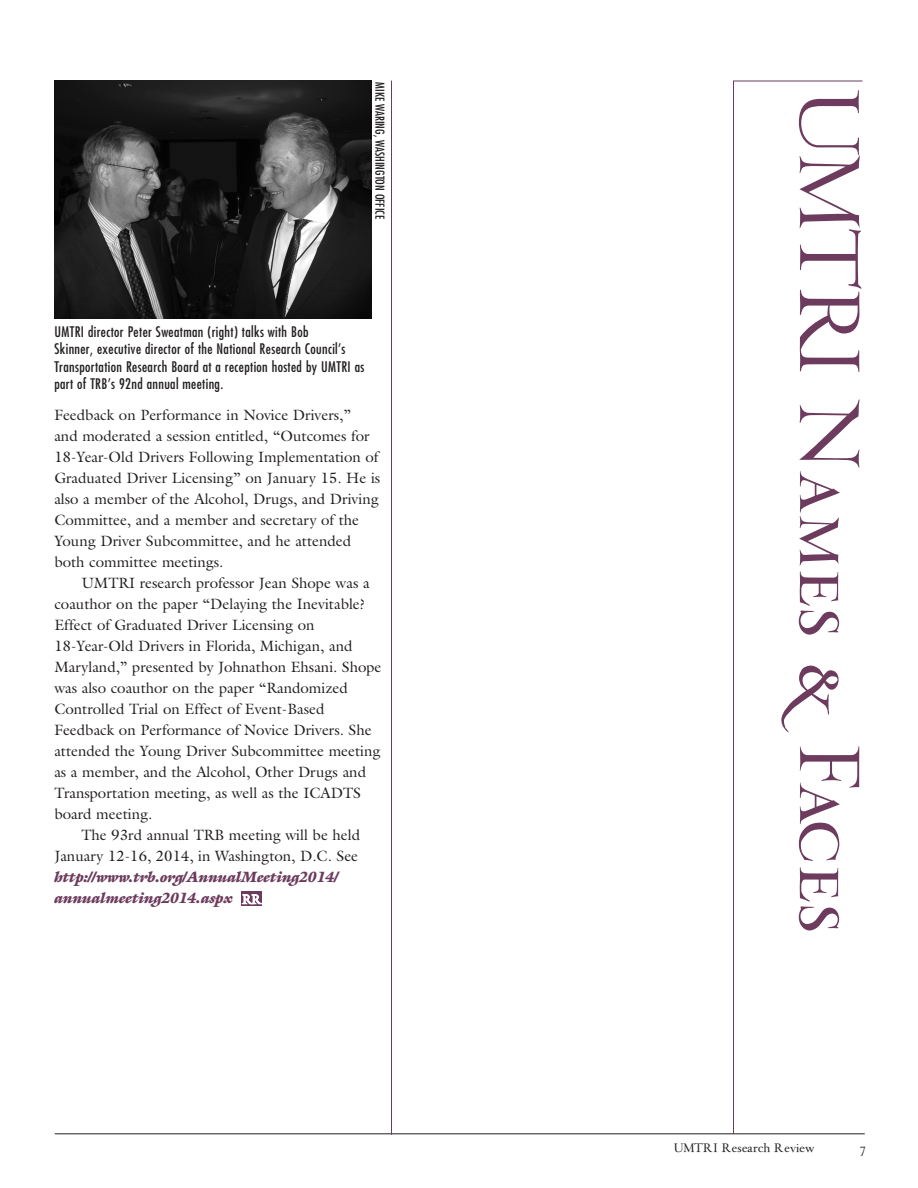
<style>
.page{position:relative;width:918px;height:1188px;background:#fff}
.page>*{position:absolute;margin:0;border:0;box-sizing:border-box;transform-origin:0 0}
.t1{font:94.5px "Cheneau Small Caps";letter-spacing:-.005em;color:#6c3b5d}
.t2{font:15px/21px "Galliard";color:#231f20}
.t3{font:italic 900 15px/21px "Galliard";color:#6c3b5d}
.t4{font:14.25px/17.2px "Fuji NO";letter-spacing:.025em;color:#231f20}
.t5{font:13.5px "Cheneau Philosophie";color:#231f20}
.t6{font:12px "Fuji NO";color:#231f20}
</style>
<div class="page">
<hr style="left:55px;top:1133px;width:810px;height:1px;background:#231f20">
<svg style="left:733px;top:80px;width:130px;height:1055px"></svg>
<hr style="left:391px;top:81px;width:1px;height:1054px;background:#6c3b5d">
<div style="left:241px;top:891px;width:21px;height:15px;background:#6c3b5d"></div>
<svg style="left:241px;top:894px;width:21px;height:11px"></svg>
<img style="left:54px;top:81px;width:318px;height:238px">
<p class="t6" style="left:387px;top:82px;width:138px;rotate:90deg">Mike Waring, Washington Office</p>
<p class="t4" style="left:54px;top:323px;width:312px">UMTRI director Peter Sweatman (right) talks with Bob<br>Skinner, executive director of the National Research Council’s Transportation Research Board at a reception hosted by UMTRI as part of TRB’s 92nd annual meeting.</p>
<p class="t2" style="left:54px;top:404px;width:327px">Feedback on Performance in Novice Drivers,”<br>and moderated a session entitled, “Outcomes for 18-Year-Old Drivers Following Implementation of Graduated Driver Licensing” on January 15. He is also a member of the Alcohol, Drugs, and Driving Committee, and a member and secretary of the Young Driver Subcommittee, and he attended both committee meetings.</p>
<p class="t2" style="left:54px;top:572px;width:329px;text-indent:27px">UMTRI research professor Jean Shope was a coauthor on the paper “Delaying the Inevitable?<br>Effect of Graduated Driver Licensing on 18-Year-Old Drivers in Florida, Michigan, and Maryland,” presented by Johnathon Ehsani. Shope was also coauthor on the paper “Randomized Controlled Trial on Effect of Event-Based Feedback on Performance of Novice Drivers. She attended the Young Driver Subcommittee meeting as a member, and the Alcohol, Other Drugs and Transportation meeting, as well as the ICADTS board meeting.</p>
<p class="t2" style="left:54px;top:824px;width:307px;text-align:right">The 93rd annual TRB meeting will be held<br>January 12-16, 2014, in Washington, D.C. See</p>
<p class="t3" style="left:54px;top:867px;width:286px">http://www.trb.org/AnnualMeeting2014/ annualmeeting2014.aspx</p>
<h1 class="t1" style="left:874px;top:88px;width:845px;rotate:90deg">UMTRI Names &amp; Faces</h1>
<p class="t5" style="left:674px;top:1142px;width:142px">UMTRI Research Review</p>
<p class="t5" style="left:860px;top:1142px;width:7px">7</p>
</div>
